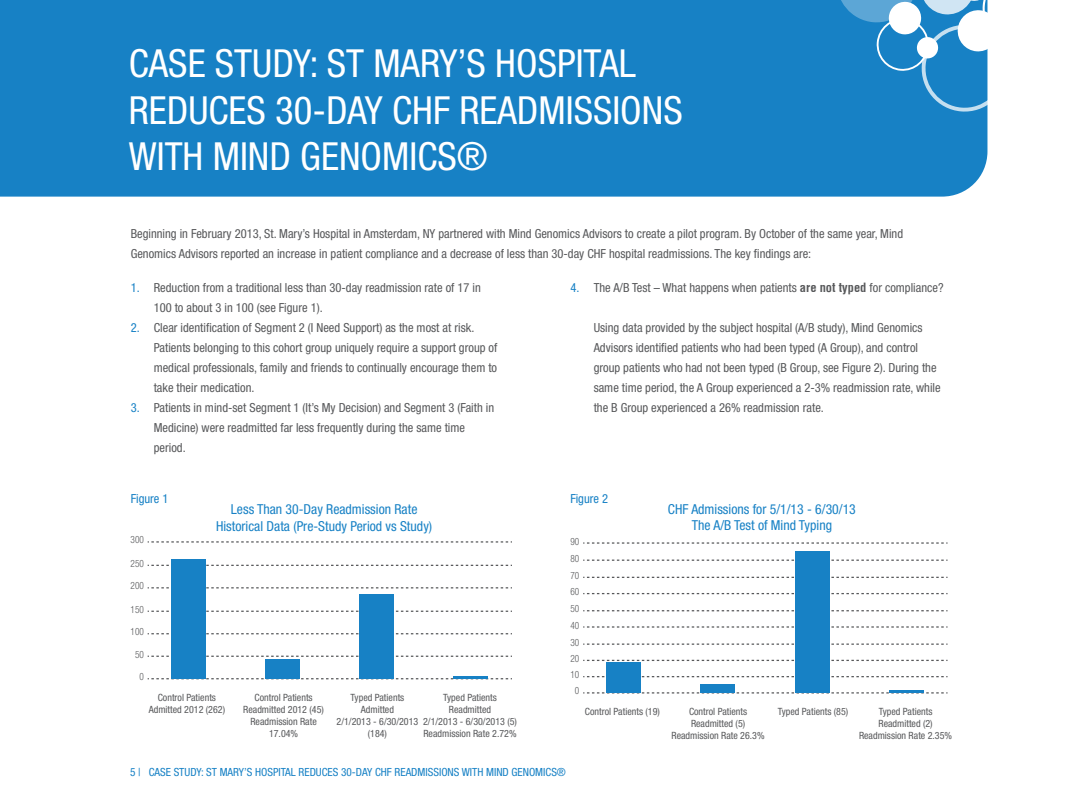
<style>
.page{position:relative;width:1080px;height:810px;background:#fff}
.page>*{position:absolute;margin:0;border:0;box-sizing:border-box;transform-origin:0 0}
.t1{font:condensed 38.75px/46.5px "Helvetica Neue LT Pro";color:#fff}
.t2{font:condensed 13.75px/16.5px "Helvetica Neue LT Pro";color:#1781c5;text-align:center}
.t3{font:condensed 12.5px/20px "Helvetica Neue LT Pro";color:#57585a}
.t4{font:condensed 12.5px "Helvetica Neue LT Pro";color:#1781c5}
.t5{font:condensed 11.25px "Helvetica Neue LT Pro";color:#1781c5}
.t6{font:condensed 10px/12px "Helvetica Neue LT Pro";color:#57585a;text-align:center}
.t7{font:300 condensed 10px/16.8px "Helvetica Neue";color:#57585a;scale:.93 1}
.s1{color:#1781c5}
.s2{font-family:"Helvetica";font-weight:700}
</style>
<div class="page">
<div style="left:0;top:0;width:988px;height:197px;background:#1781c5"></div>
<svg style="left:837px;top:0;width:151px;height:112px;background:#479bd1"></svg>
<svg style="left:148px;top:587px;width:364px;height:1px"></svg>
<svg style="left:148px;top:611px;width:364px;height:1px"></svg>
<svg style="left:148px;top:633px;width:364px;height:1px"></svg>
<svg style="left:148px;top:541px;width:364px;height:2px"></svg>
<svg style="left:148px;top:565px;width:364px;height:1px"></svg>
<svg style="left:148px;top:656px;width:364px;height:1px"></svg>
<svg style="left:148px;top:678px;width:364px;height:1px"></svg>
<div style="left:171px;top:560px;width:35px;height:119px;background:#1781c5"></div>
<div style="left:359px;top:595px;width:35px;height:84px;background:#1781c5"></div>
<hr style="left:453px;top:676px;width:35px;height:3px;background:#1781c5">
<div style="left:265px;top:660px;width:35px;height:19px;background:#1781c5"></div>
<svg style="left:583px;top:626px;width:365px;height:2px"></svg>
<svg style="left:583px;top:644px;width:365px;height:1px"></svg>
<svg style="left:583px;top:660px;width:365px;height:1px"></svg>
<svg style="left:583px;top:593px;width:365px;height:1px"></svg>
<svg style="left:583px;top:610px;width:365px;height:1px"></svg>
<svg style="left:583px;top:560px;width:365px;height:1px"></svg>
<svg style="left:583px;top:577px;width:365px;height:1px"></svg>
<svg style="left:583px;top:542px;width:365px;height:2px"></svg>
<svg style="left:583px;top:676px;width:365px;height:1px"></svg>
<svg style="left:583px;top:692px;width:365px;height:2px"></svg>
<div style="left:606px;top:663px;width:35px;height:30px;background:#1781c5"></div>
<div style="left:795px;top:551px;width:34px;height:142px;background:#1781c5"></div>
<hr style="left:889px;top:690px;width:35px;height:3px;background:#1781c5">
<div style="left:701px;top:684px;width:34px;height:9px;background:#1781c5"></div>
<h1 class="t1" style="left:129px;top:40px;width:555px">CASE STUDY: ST MARY’S HOSPITAL<br>REDUCES 30-DAY CHF READMISSIONS<br>WITH MIND GENOMICS®</h1>
<p class="t3" style="left:131px;top:224px;width:774px">Beginning in February 2013, St. Mary’s Hospital in Amsterdam, NY partnered with Mind Genomics Advisors to create a pilot program. By October of the same year, Mind<br>Genomics Advisors reported an increase in patient compliance and a decrease of less than 30-day CHF hospital readmissions. The key findings are:</p>
<p class="t4" style="left:131px;top:280px;width:11px">1.</p>
<p class="t4" style="left:131px;top:320px;width:11px">2.</p>
<p class="t3" style="left:154px;top:277px;width:345px">Reduction from a traditional less than 30-day readmission rate of 17 in 100 to about 3 in 100 (see Figure 1).<br>Clear identification of Segment 2 (I Need Support) as the most at risk.<br>Patients belonging to this cohort group uniquely require a support group of medical professionals, family and friends to continually encourage them to take their medication.<br>Patients in mind-set Segment 1 (It’s My Decision) and Segment 3 (Faith in Medicine) were readmitted far less frequently during the same time period.</p>
<p class="t3" style="left:571px;top:278px;width:374px"><span class="s1">4.</span> The A/B Test – What happens when patients <span class="s2">are not typed</span> for compliance?</p>
<p class="t3" style="left:594px;top:318px;width:349px">Using data provided by the subject hospital (A/B study), Mind Genomics Advisors identified patients who had been typed (A Group), and control group patients who had not been typed (B Group, see Figure 2). During the same time period, the A Group experienced a 2-3% readmission rate, while the B Group experienced a 26% readmission rate.</p>
<p class="t4" style="left:131px;top:400px;width:11px">3.</p>
<p class="t4" style="left:131px;top:491px;width:39px">Figure 1</p>
<p class="t4" style="left:570px;top:491px;width:39px">Figure 2</p>
<p class="t2" style="left:216px;top:501px;width:218px">Less Than 30-Day Readmission Rate<br>Historical Data (Pre-Study Period vs Study)</p>
<p class="t7" style="left:131px;top:531px;width:16px">300</p>
<p class="t7" style="left:131px;top:555px;width:16px">250</p>
<p class="t7" style="left:571px;top:533px;width:11px">90</p>
<p class="t7" style="left:571px;top:550px;width:11px;line-height:17.1px">80<br>70</p>
<p class="t2" style="left:668px;top:500px;width:189px">CHF Admissions for 5/1/13 - 6/30/13<br>The A/B Test of Mind Typing</p>
<p class="t7" style="left:131px;top:577px;width:16px">200</p>
<p class="t7" style="left:131px;top:601px;width:16px">150</p>
<p class="t7" style="left:131px;top:623px;width:16px">100</p>
<p class="t7" style="left:135px;top:646px;width:11px">50</p>
<p class="t7" style="left:139px;top:668px;width:6px">0</p>
<p class="t6" style="left:149px;top:691px;width:78px">Control Patients<br>Admitted 2012 (262)</p>
<p class="t6" style="left:243px;top:691px;width:82px">Control Patients<br>Readmitted 2012 (45)<br>Readmission Rate<br>17.04%</p>
<p class="t6" style="left:337px;top:691px;width:83px">Typed Patients<br>Admitted<br>2/1/2013 - 6/30/2013 (184)</p>
<p class="t6" style="left:423px;top:691px;width:95px">Typed Patients<br>Readmitted<br>2/1/2013 - 6/30/2013 (5)<br>Readmission Rate 2.72%</p>
<p class="t7" style="left:571px;top:583px;width:11px;line-height:17.1px">60<br>50</p>
<p class="t7" style="left:571px;top:617px;width:11px;text-align:justify">40<br>30<br>20</p>
<p class="t7" style="left:571px;top:666px;width:11px;line-height:16.2px;text-align:center">10<br>0</p>
<p class="t6" style="left:585px;top:705px;width:77px">Control Patients (19)</p>
<p class="t6" style="left:672px;top:705px;width:95px">Control Patients<br>Readmitted (5)<br>Readmission Rate 26.3%</p>
<p class="t6" style="left:778px;top:705px;width:72px">Typed Patients (85)</p>
<p class="t6" style="left:859px;top:705px;width:95px">Typed Patients<br>Readmitted (2)<br>Readmission Rate 2.35%</p>
<p class="t5" style="left:130px;top:766px;width:437px">5 | CASE STUDY: ST MARY’S HOSPITAL REDUCES 30-DAY CHF READMISSIONS WITH MIND GENOMICS®</p>
</div>
